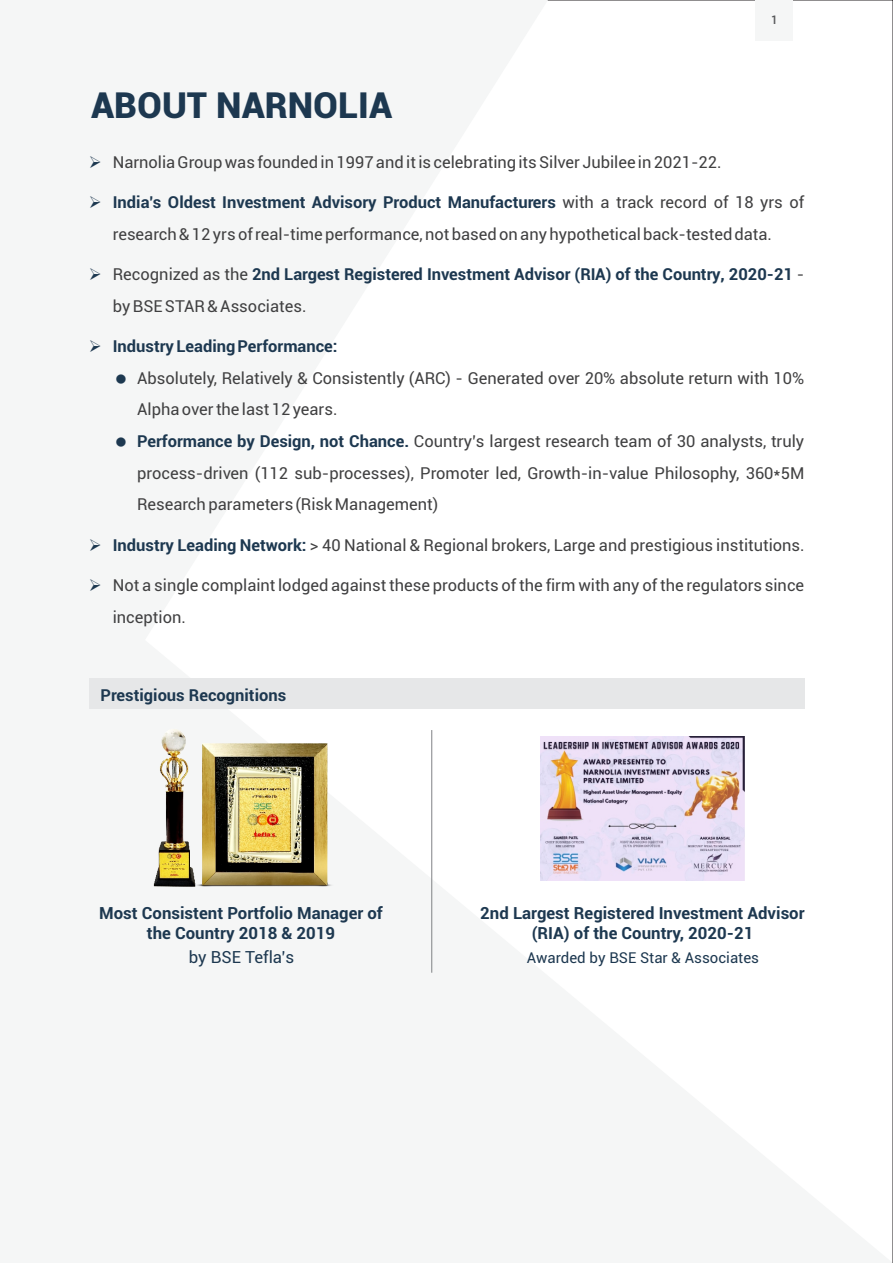
<style>
.page{position:relative;width:893px;height:1263px;background:#fff}
.page>*{position:absolute;margin:0;border:0;box-sizing:border-box;transform-origin:0 0}
.t1{font:900 36px "Roboto";color:#1d3850}
.t2{font:700 16.8px/20.1px "Roboto";color:#1d3850;text-align:center}
.t3{font:16.8px "Roboto";color:#1d3850}
.t4{font:16.5px/31.7px "Roboto";color:#404041}
.t5{font:700 16.5px "Roboto";color:#1d3850}
.t6{font:15px "Roboto";color:#1d3850}
.t7{font:500 12px "Gotham";color:#58595b}
.s1{color:#1d3850}
.s2{font-weight:700;color:#1d3850}
.s3{font-weight:400;color:#404041}
</style>
<div class="page">
<div style="left:755px;top:0;width:37px;height:40px;background:#f5f6f6"></div>
<div style="left:89px;top:678px;width:715px;height:30px;background:#e6e7e8"></div>
<img style="left:200px;top:743px;width:134px;height:144px">
<img style="left:153px;top:729px;width:47px;height:158px">
<hr style="left:431px;top:730px;width:1px;height:243px;background:#808285">
<img style="left:540px;top:736px;width:204px;height:144px">
<h1 class="t1" style="left:91px;top:91px;width:303px">ABOUT NARNOLIA</h1>
<p class="t4" style="left:89px;top:148px;width:634px"><span class="s1">➢</span> Narnolia Group was founded in 1997 and it is celebrating its Silver Jubilee in 2021-22.</p>
<p class="t7" style="left:772px;top:16px;width:6px">1</p>
<p class="t4" style="left:89px;top:188px;width:717px;text-align:center"><span class="s1">➢</span> <span class="s2">India’s Oldest Investment Advisory Product Manufacturers</span> with a track record of 18 yrs of research &amp; 12 yrs of real-time performance, not based on any hypothetical back-tested data.</p>
<p class="t5" style="left:89px;top:267px;width:717px">➢ <span class="s3">Recognized as the</span> 2nd Largest Registered Investment Advisor (RIA) of the Country, 2020-21 <span class="s3">-</span></p>
<p class="t4" style="left:113px;top:292px;width:195px">by BSE STAR &amp; Associates.</p>
<p class="t5" style="left:89px;top:339px;width:250px">➢ Industry Leading Performance:</p>
<p class="t4" style="left:137px;top:364px;width:669px">Absolutely, Relatively &amp; Consistently (ARC) - Generated over 20% absolute return with 10%</p>
<p class="t4" style="left:137px;top:395px;width:202px">Alpha over the last 12 years.</p>
<p class="t4" style="left:137px;top:427px;width:669px"><span class="s2">Performance by Design, not Chance.</span> Country’s largest research team of 30 analysts, truly</p>
<p class="t4" style="left:137px;top:459px;width:669px">process-driven (112 sub-processes), Promoter led, Growth-in-value Philosophy, 360*5M<br>Research parameters (Risk Management)</p>
<p class="t4" style="left:89px;top:531px;width:717px"><span class="s1">➢</span> <span class="s2">Industry Leading Network:</span> &gt; 40 National &amp; Regional brokers, Large and prestigious institutions.</p>
<p class="t4" style="left:113px;top:571px;width:693px;text-indent:-24px"><span class="s1">➢</span> Not a single complaint lodged against these products of the firm with any of the regulators since inception.</p>
<p class="t5" style="left:101px;top:688px;width:187px">Prestigious Recognitions</p>
<p class="t2" style="left:99px;top:905px;width:285px">Most Consistent Portfolio Manager of the Country 2018 &amp; 2019</p>
<p class="t3" style="left:189px;top:950px;width:107px">by BSE Tefla’s</p>
<p class="t2" style="left:480px;top:905px;width:326px">2nd Largest Registered Investment Advisor (RIA) of the Country, 2020-21</p>
<p class="t6" style="left:527px;top:951px;width:234px">Awarded by BSE Star &amp; Associates</p>
</div>
